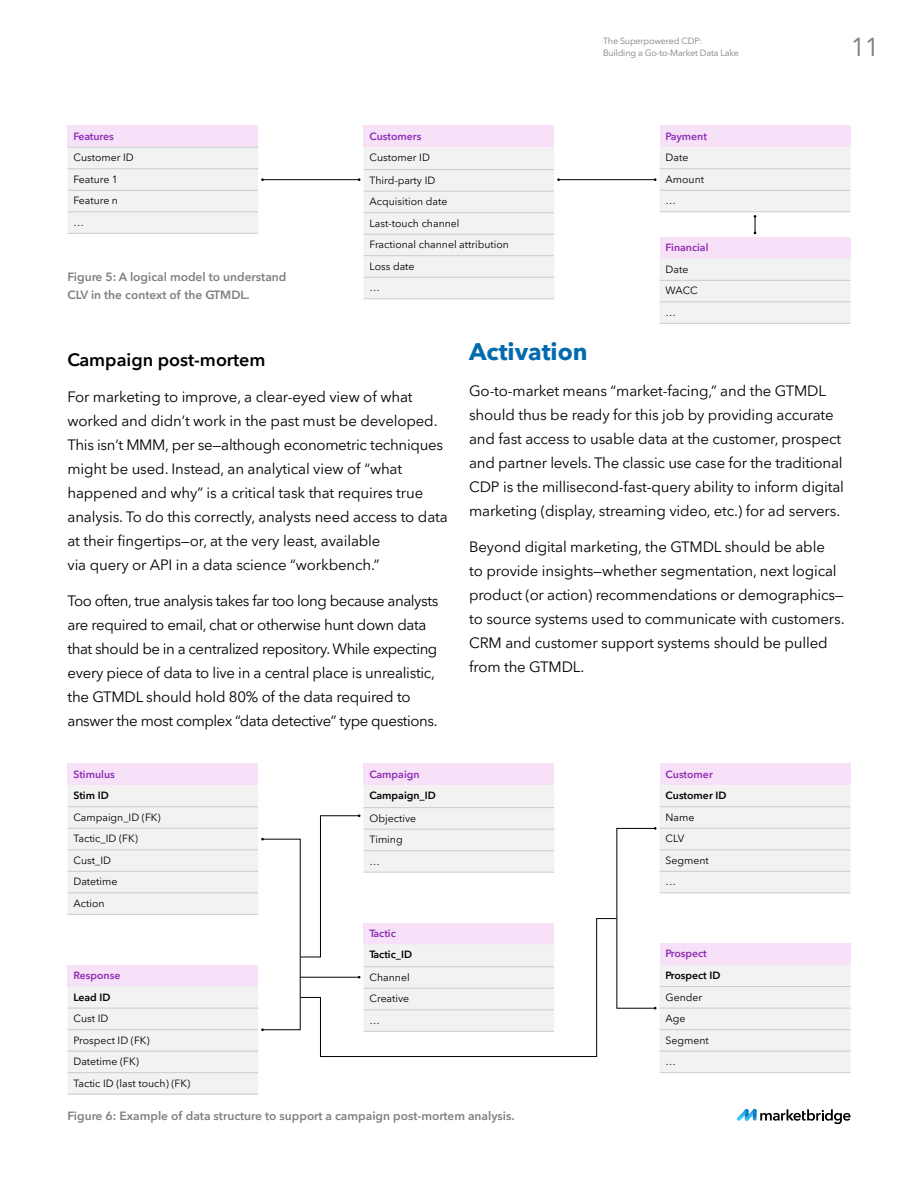
<style>
.page{position:relative;width:918px;height:1188px;background:#fff}
.page>*{position:absolute;margin:0;border:0;box-sizing:border-box;transform-origin:0 0}
.t1{font:26.1px "Avenir Next LT Pro";color:#808080}
.t2{font:700 24px "Avenir Next LT Pro";color:#036bad}
.t3{font:600 18px "Avenir Next LT Pro";color:#000}
.t4{font:15px/24px "Avenir Next LT Pro";letter-spacing:-.01em;color:#000}
.t5{font:15px/24px "Avenir Next LT Pro";letter-spacing:-.03em;color:#000}
.t6{font:600 12px/18px "Avenir Next LT Pro";color:#808080}
.t7{font:10.5px/21.6px "Avenir Next LT Pro";color:#000}
.t8{font:600 10.5px "Avenir Next LT Pro";color:#8e2cb2}
.t9{font:600 10.5px "Avenir Next LT Pro";color:#000}
.t10{font:9px/12px "Avenir Next LT Pro";letter-spacing:-.02em;color:#808080}
</style>
<div class="page">
<div style="left:364px;top:126px;width:190px;height:21px;background:#f6e1f9"></div>
<div style="left:660px;top:126px;width:190px;height:21px;background:#f6e1f9"></div>
<div style="left:660px;top:237px;width:190px;height:22px;background:#f6e1f9"></div>
<div style="left:660px;top:259px;width:190px;height:64px;background:#f2f2f2"></div>
<hr style="left:660px;top:323px;width:190px;height:1px;background:#ccc">
<hr style="left:660px;top:302px;width:190px;height:1px;background:#ccc">
<hr style="left:660px;top:280px;width:190px;height:1px;background:#ccc">
<hr style="left:263px;top:179px;width:96px;height:1px;background:#000">
<hr style="left:559px;top:179px;width:96px;height:1px;background:#000">
<svg style="left:358px;top:148px;width:202px;height:151px"></svg>
<div style="left:68px;top:126px;width:190px;height:21px;background:#f6e1f9"></div>
<div style="left:68px;top:148px;width:196px;height:85px;background:#f2f2f2"></div>
<hr style="left:68px;top:147px;width:190px;height:1px;background:#ccc">
<hr style="left:68px;top:169px;width:190px;height:1px;background:#ccc">
<hr style="left:68px;top:190px;width:190px;height:1px;background:#ccc">
<hr style="left:68px;top:212px;width:190px;height:1px;background:#ccc">
<hr style="left:68px;top:233px;width:190px;height:1px;background:#ccc">
<svg style="left:654px;top:148px;width:196px;height:86px"></svg>
<div style="left:364px;top:764px;width:190px;height:21px;background:#f6e1f9"></div>
<div style="left:660px;top:764px;width:190px;height:21px;background:#f6e1f9"></div>
<hr style="left:660px;top:893px;width:190px;height:1px;background:#ccc">
<div style="left:660px;top:944px;width:190px;height:21px;background:#f6e1f9"></div>
<div style="left:68px;top:764px;width:190px;height:21px;background:#f6e1f9"></div>
<hr style="left:68px;top:914px;width:190px;height:1px;background:#ccc">
<div style="left:68px;top:965px;width:190px;height:22px;background:#f6e1f9"></div>
<hr style="left:68px;top:1094px;width:190px;height:1px;background:#ccc">
<svg style="left:68px;top:785px;width:196px;height:129px"></svg>
<svg style="left:68px;top:987px;width:196px;height:107px"></svg>
<svg style="left:300px;top:785px;width:254px;height:133px"></svg>
<svg style="left:300px;top:918px;width:317px;height:139px"></svg>
<svg style="left:654px;top:785px;width:196px;height:108px"></svg>
<svg style="left:654px;top:965px;width:196px;height:108px"></svg>
<svg style="left:737px;top:1109px;width:114px;height:15px"></svg>
<p class="t10" style="left:603px;top:34px;width:138px">The Superpowered CDP:<br>Building a Go-to-Market Data Lake</p>
<h1 class="t1" style="left:850px;top:31px;width:31px">11</h1>
<p class="t8" style="left:74px;top:130px;width:42px">Features</p>
<p class="t7" style="left:74px;top:147px;width:62px">Customer ID<br>Feature 1<br>Feature n<br>…</p>
<p class="t6" style="left:68px;top:268px;width:221px">Figure 5: A logical model to understand<br>CLV in the context of the GTMDL.</p>
<p class="t8" style="left:370px;top:130px;width:53px">Customers</p>
<p class="t7" style="left:370px;top:147px;width:141px">Customer ID<br>Third-party ID<br>Acquisition date<br>Last-touch channel<br>Fractional channel attribution<br>Loss date<br>…</p>
<p class="t8" style="left:666px;top:130px;width:43px">Payment</p>
<p class="t7" style="left:666px;top:147px;width:40px">Date<br>Amount …</p>
<p class="t8" style="left:666px;top:241px;width:44px">Financial</p>
<p class="t7" style="left:666px;top:258px;width:34px">Date<br>WACC …</p>
<p class="t3" style="left:68px;top:349px;width:200px">Campaign post-mortem</p>
<p class="t4" style="left:68px;top:385px;width:382px">For marketing to improve, a clear-eyed view of what worked and didn’t work in the past must be developed.<br>This isn’t MMM, per se—although econometric techniques might be used. Instead, an analytical view of “what happened and why” is a critical task that requires true analysis. To do this correctly, analysts need access to data at their fingertips—or, at the very least, available<br>via query or API in a data science “workbench.”</p>
<p class="t5" style="left:68px;top:589px;width:372px">Too often, true analysis takes far too long because analysts are required to email, chat or otherwise hunt down data that should be in a centralized repository. While expecting every piece of data to live in a central place is unrealistic, the GTMDL should hold 80% of the data required to answer the most complex “data detective” type questions.</p>
<p class="t8" style="left:74px;top:768px;width:43px">Stimulus</p>
<p class="t9" style="left:74px;top:789px;width:37px">Stim ID</p>
<p class="t7" style="left:74px;top:806px;width:89px">Campaign_ID (FK)<br>Tactic_ID (FK)<br>Cust_ID<br>Datetime<br>Action</p>
<p class="t8" style="left:370px;top:768px;width:52px">Campaign</p>
<p class="t9" style="left:370px;top:789px;width:68px">Campaign_ID</p>
<p class="t7" style="left:370px;top:807px;width:48px">Objective<br>Timing<br>…</p>
<h2 class="t2" style="left:469px;top:337px;width:120px">Activation</h2>
<p class="t4" style="left:469px;top:379px;width:376px">Go-to-market means “market-facing,” and the GTMDL should thus be ready for this job by providing accurate and fast access to usable data at the customer, prospect and partner levels. The classic use case for the traditional CDP is the millisecond-fast-query ability to inform digital marketing (display, streaming video, etc.) for ad servers.</p>
<p class="t4" style="left:469px;top:535px;width:377px">Beyond digital marketing, the GTMDL should be able<br>to provide insights—whether segmentation, next logical product (or action) recommendations or demographics— to source systems used to communicate with customers.<br>CRM and customer support systems should be pulled from the GTMDL.</p>
<p class="t8" style="left:666px;top:768px;width:49px">Customer</p>
<p class="t9" style="left:666px;top:789px;width:62px">Customer ID</p>
<p class="t7" style="left:666px;top:806px;width:45px">Name<br>CLV<br>Segment …</p>
<p class="t8" style="left:370px;top:927px;width:28px">Tactic</p>
<p class="t9" style="left:370px;top:948px;width:44px">Tactic_ID</p>
<p class="t7" style="left:370px;top:966px;width:42px;text-align:justify">Channel Creative …</p>
<p class="t8" style="left:74px;top:969px;width:48px">Response</p>
<p class="t9" style="left:74px;top:990px;width:38px">Lead ID</p>
<p class="t7" style="left:74px;top:1008px;width:118px">Cust ID<br>Prospect ID (FK)<br>Datetime (FK)<br>Tactic ID (last touch) (FK)</p>
<p class="t6" style="left:68px;top:1107px;width:449px">Figure 6: Example of data structure to support a campaign post-mortem analysis.</p>
<p class="t8" style="left:666px;top:947px;width:43px">Prospect</p>
<p class="t9" style="left:666px;top:969px;width:56px">Prospect ID</p>
<p class="t7" style="left:666px;top:986px;width:45px">Gender<br>Age<br>Segment …</p>
</div>
